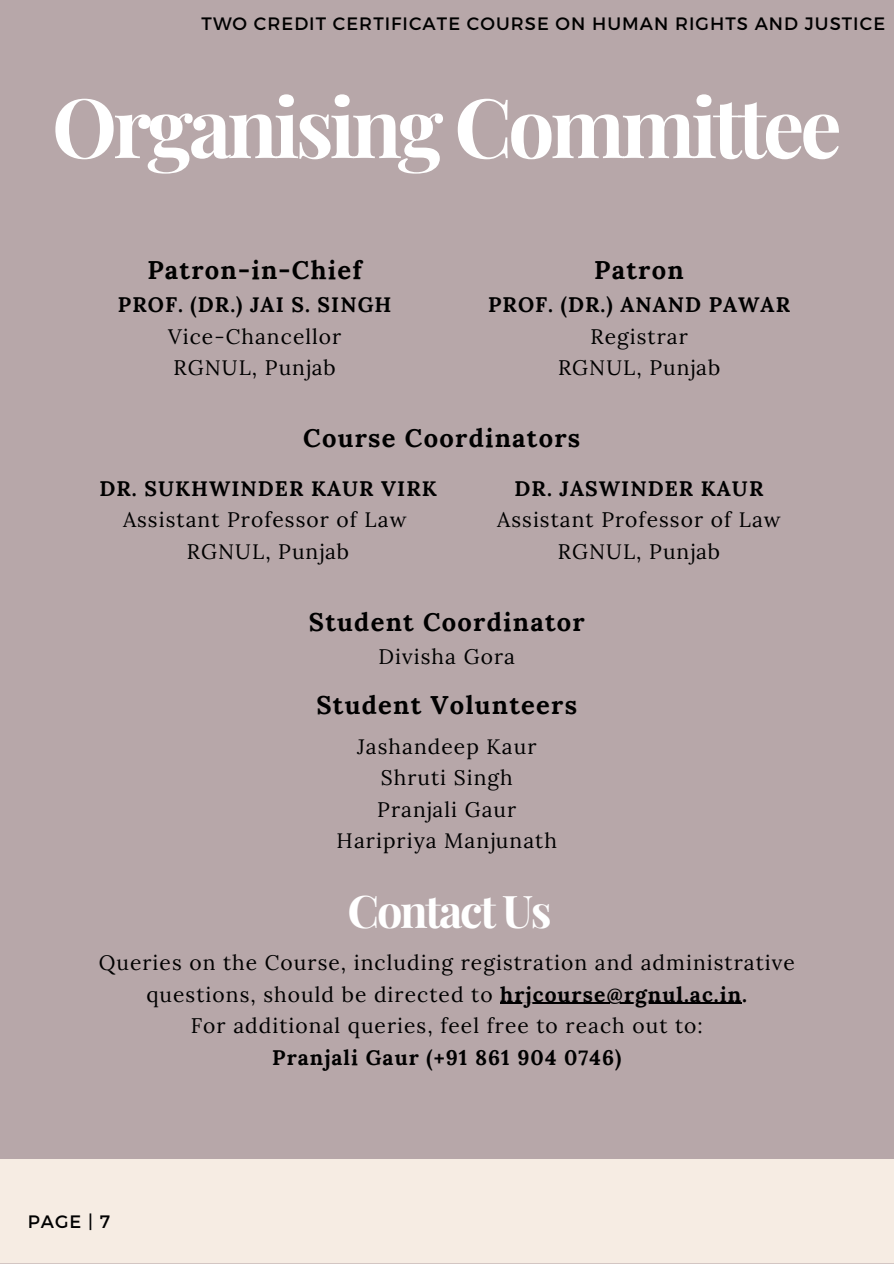
<style>
.page{position:relative;width:894px;height:1264px;background:#fff}
.page>*{position:absolute;margin:0;border:0;box-sizing:border-box;transform-origin:0 0}
.t1{font:700 82.35px "Playfair Display";letter-spacing:-.05em;color:#fff}
.t2{font:700 45px "Playfair Display";letter-spacing:-.05em;color:#fff}
.t3{font:700 25.5px "Lora";letter-spacing:.05em;color:#000}
.t4{font:21px/31.5px "Lora";letter-spacing:.05em;color:#000;text-align:center}
.t5{font:700 21px "Lora";letter-spacing:.05em;color:#000}
.t6{font:18px "Montserrat";letter-spacing:.06em;color:#000}
.s1{font-weight:700}
</style>
<div class="page">
<div style="left:0;top:0;width:893px;height:1263px;background:#b7a7a9"></div>
<div style="left:0;top:1159px;width:893px;height:104px;background:#f6ece3"></div>
<hr style="left:500px;top:1002px;width:242px;height:1px;background:#000">
<p class="t6" style="left:201px;top:12px;width:685px">TWO CREDIT CERTIFICATE COURSE ON HUMAN RIGHTS AND JUSTICE</p>
<h1 class="t1" style="left:52px;top:69px;width:791px">Organising Committee</h1>
<p class="t3" style="left:147px;top:253px;width:216px">Patron-in-Chief</p>
<p class="t5" style="left:118px;top:291px;width:275px">PROF. (DR.) JAI S. SINGH</p>
<p class="t4" style="left:168px;top:320px;width:175px;text-align:left">Vice-Chancellor<br>RGNUL, Punjab</p>
<p class="t3" style="left:594px;top:253px;width:91px">Patron</p>
<p class="t5" style="left:488px;top:291px;width:303px">PROF. (DR.) ANAND PAWAR</p>
<p class="t4" style="left:558px;top:320px;width:164px">Registrar<br>RGNUL, Punjab</p>
<p class="t3" style="left:303px;top:421px;width:278px">Course Coordinators</p>
<p class="t5" style="left:99px;top:474px;width:339px">DR. SUKHWINDER KAUR VIRK</p>
<p class="t4" style="left:123px;top:504px;width:285px">Assistant Professor of Law<br>RGNUL, Punjab</p>
<p class="t5" style="left:514px;top:474px;width:250px">DR. JASWINDER KAUR</p>
<p class="t4" style="left:497px;top:504px;width:285px">Assistant Professor of Law<br>RGNUL, Punjab</p>
<p class="t3" style="left:309px;top:605px;width:277px">Student Coordinator</p>
<h2 class="t4" style="left:378px;top:641px;width:138px">Divisha Gora</h2>
<p class="t3" style="left:316px;top:688px;width:262px">Student Volunteers</p>
<p class="t4" style="left:357px;top:730px;width:181px">Jashandeep Kaur<br>Shruti Singh<br>Pranjali Gaur</p>
<h5 class="t4" style="left:336px;top:825px;width:222px">Haripriya Manjunath</h5>
<h5 class="t2" style="left:347px;top:879px;width:206px">Contact Us</h5>
<p class="t4" style="left:99px;top:946px;width:697px">Queries on the Course, including registration and administrative questions, should be directed to <span class="s1">hrjcourse@rgnul.ac.in.</span></p>
<p class="t4" style="left:191px;top:1009px;width:513px">For additional queries, feel free to reach out to:<br><span class="s1">Pranjali Gaur (+91 861 904 0746)</span></p>
<p class="t6" style="left:28px;top:1209px;width:84px">PAGE | 7</p>
</div>
